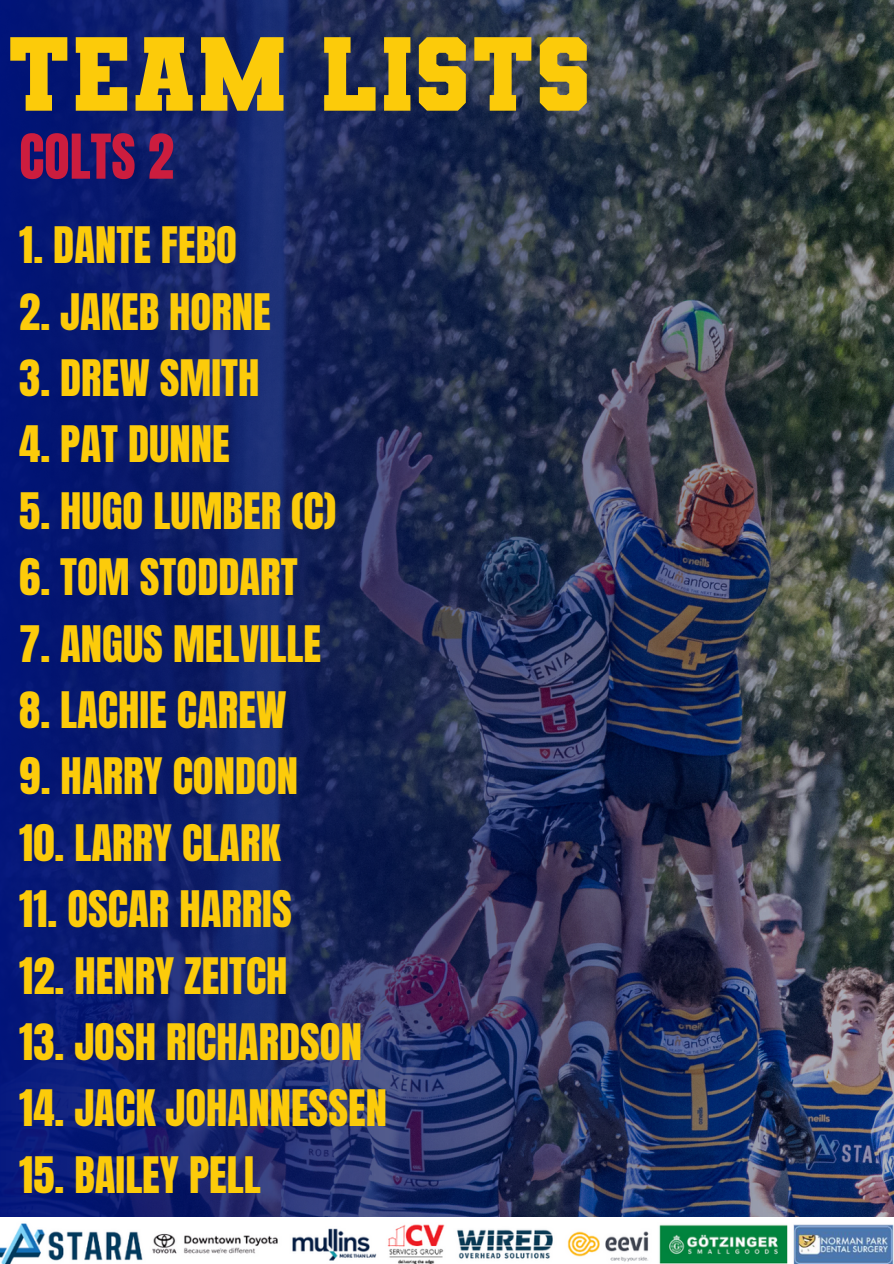
<style>
.page{position:relative;width:894px;height:1264px;background:#fff}
.page>*{position:absolute;margin:0;border:0;box-sizing:border-box;transform-origin:0 0}
.t1{font:700 105px "Varsity Team";color:#fccb0a}
.t2{font:52.5px "Anton";color:#cc1d3e}
.t3{font:42.75px "Anton";color:#fccb0a}
</style>
<div class="page">
<img style="left:0;top:0;width:893px;height:1216px">
<img style="left:0;top:1216px;width:893px;height:47px">
<p class="t1" style="left:6px;top:17px;width:586px">TEAM LISTS</p>
<h1 class="t2" style="left:19px;top:119px;width:156px">COLTS 2</h1>
<h2 class="t3" style="left:19px;top:214px;width:219px">1. DANTE FEBO</h2>
<p class="t3" style="left:19px;top:281px;width:253px">2. JAKEB HORNE</p>
<p class="t3" style="left:19px;top:347px;width:241px">3. DREW SMITH</p>
<p class="t3" style="left:19px;top:414px;width:212px">4. PAT DUNNE</p>
<p class="t3" style="left:19px;top:480px;width:318px">5. HUGO LUMBER (C)</p>
<p class="t3" style="left:19px;top:546px;width:280px">6. TOM STODDART</p>
<p class="t3" style="left:19px;top:613px;width:303px">7. ANGUS MELVILLE</p>
<p class="t3" style="left:19px;top:679px;width:268px">8. LACHIE CAREW</p>
<p class="t3" style="left:19px;top:745px;width:280px">9. HARRY CONDON</p>
<p class="t3" style="left:19px;top:812px;width:263px">10. LARRY CLARK</p>
<p class="t3" style="left:19px;top:878px;width:274px">11. OSCAR HARRIS</p>
<p class="t3" style="left:19px;top:945px;width:270px">12. HENRY ZEITCH</p>
<p class="t3" style="left:19px;top:1011px;width:344px">13. JOSH RICHARDSON</p>
<p class="t3" style="left:19px;top:1077px;width:369px">14. JACK JOHANNESSEN</p>
<p class="t3" style="left:19px;top:1144px;width:243px">15. BAILEY PELL</p>
</div>
